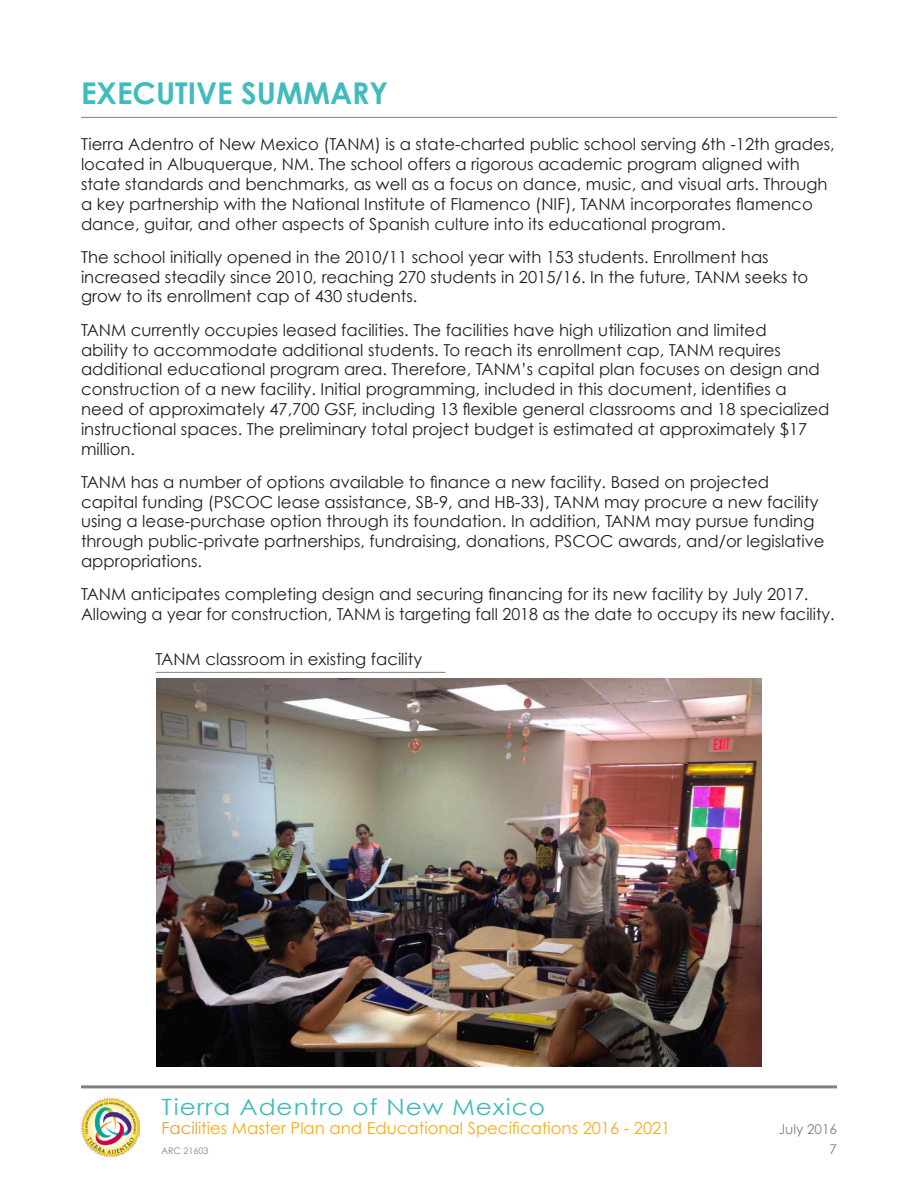
<style>
.page{position:relative;width:918px;height:1188px;background:#fff}
.page>*{position:absolute;margin:0;border:0;box-sizing:border-box;transform-origin:0 0}
.Heading_1{font:700 30px "Century Gothic";color:#40bbbe}
.t1{font:22.5px "Century Gothic";letter-spacing:.04em;color:#40bbbe;scale:1.1 1}
.Exhibit{font:16.5px/19.8px "Century Gothic";color:#231f20}
.t2{font:16.5px "Century Gothic";color:#faac17}
.t3{font:13.5px "Century Gothic";color:#808083}
.t4{font:9px "Century Gothic";color:#808083}
.s1{color:#e59d3a}
</style>
<div class="page">
<hr style="left:81px;top:1085px;width:756px;height:3px;background:#808083">
<img style="left:81px;top:1097px;width:59px;height:60px">
<img style="left:157px;top:679px;width:604px;height:387px">
<hr style="left:81px;top:117px;width:756px;height:1px;background:#808083">
<hr style="left:156px;top:672px;width:290px;height:1px;background:#808083">
<p class="Heading_1" style="left:81px;top:74px;width:309px">EXECUTIVE SUMMARY</p>
<p class="Exhibit" style="left:81px;top:134px;width:755px">Tierra Adentro of New Mexico (TANM) is a state-charted public school serving 6th -12th grades, located in Albuquerque, NM. The school offers a rigorous academic program aligned with state standards and benchmarks, as well as a focus on dance, music, and visual arts. Through a key partnership with the National Institute of Flamenco (NIF), TANM incorporates flamenco dance, guitar, and other aspects of Spanish culture into its educational program.</p>
<p class="Exhibit" style="left:81px;top:247px;width:729px">The school initially opened in the 2010/11 school year with 153 students. Enrollment has increased steadily since 2010, reaching 270 students in 2015/16. In the future, TANM seeks to grow to its enrollment cap of 430 students.</p>
<p class="Exhibit" style="left:81px;top:320px;width:750px">TANM currently occupies leased facilities. The facilities have high utilization and limited<br>ability to accommodate additional students. To reach its enrollment cap, TANM requires additional educational program area. Therefore, TANM’s capital plan focuses on design and construction of a new facility. Initial programming, included in this document, identifies a need of approximately 47,700 GSF, including 13 flexible general classrooms and 18 specialized instructional spaces. The preliminary total project budget is estimated at approximately $17 million.</p>
<p class="Exhibit" style="left:81px;top:472px;width:745px">TANM has a number of options available to finance a new facility. Based on projected capital funding (PSCOC lease assistance, SB-9, and HB-33), TANM may procure a new facility using a lease-purchase option through its foundation. In addition, TANM may pursue funding through public-private partnerships, fundraising, donations, PSCOC awards, and/or legislative appropriations.</p>
<p class="Exhibit" style="left:81px;top:584px;width:755px">TANM anticipates completing design and securing financing for its new facility by July 2017.<br>Allowing a year for construction, TANM is targeting fall 2018 as the date to occupy its new facility.</p>
<p class="Exhibit" style="left:156px;top:649px;width:268px">TANM classroom in existing facility</p>
<h2 class="t1" style="left:161px;top:1093px;width:350px">Tierra Adentro of New Mexico</h2>
<p class="t2" style="left:161px;top:1118px;width:510px"><span class="s1">Facil</span>ities Master Plan and Educational Specifications 2016 - 2021</p>
<p class="t3" style="left:779px;top:1121px;width:60px">July 2016</p>
<p class="t4" style="left:161px;top:1145px;width:48px">ARC 21603</p>
<p class="t3" style="left:830px;top:1140px;width:9px">7</p>
</div>
